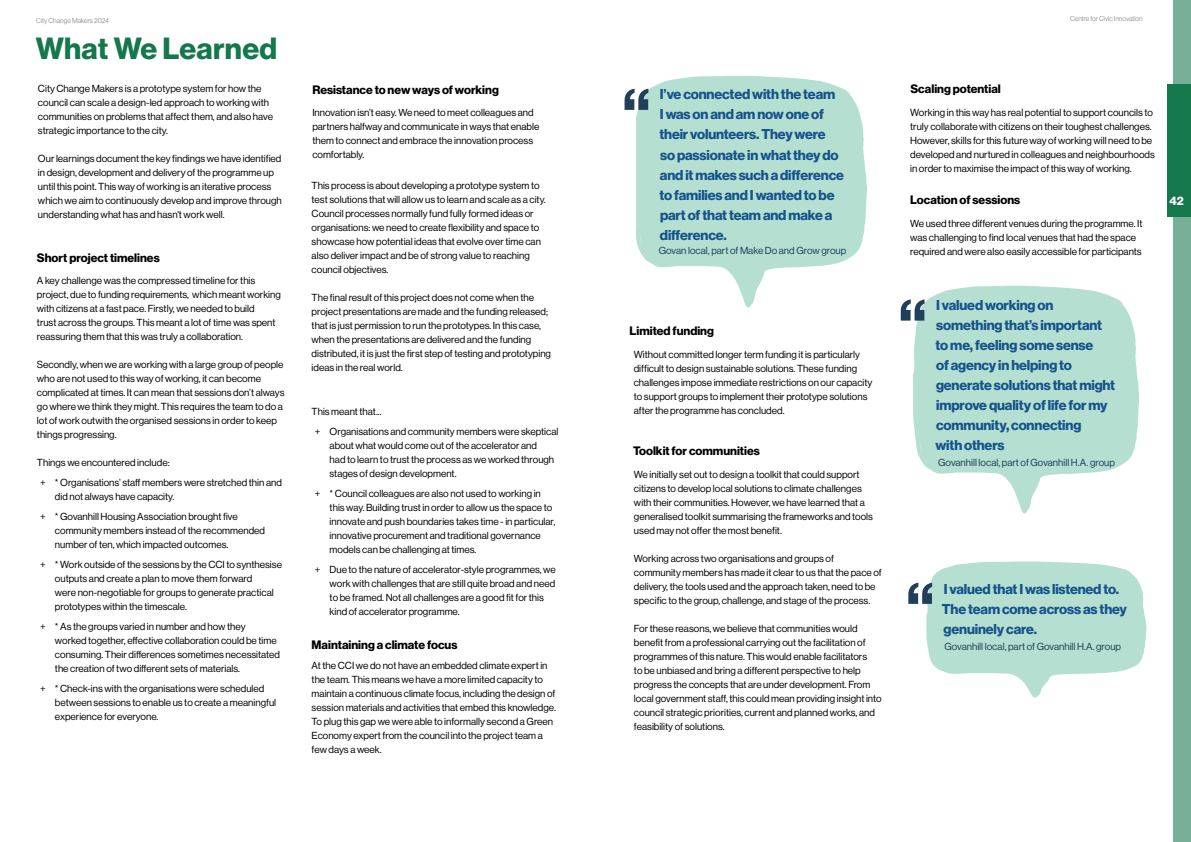
<style>
.page{position:relative;width:1191px;height:842px;background:#fff}
.page>*{position:absolute;margin:0;border:0;box-sizing:border-box;transform-origin:0 0}
.t1{font:30px "N Haas Grotesk DS Pro 75 Bd";letter-spacing:.01em;color:#15774c}
.t2{font:14px/20px "N Haas Grotesk DS Pro 75 Bd";letter-spacing:-.01em;color:#16538b}
.t3{font:12px "N Haas Grotesk DS Pro 75 Bd";color:#000}
.t4{font:12px "N Haas Grotesk DS Pro 75 Bd";color:#fff}
.t5{font:10px/14px "N Haas Grotesk DS Pro 55 Rg";color:#000}
.t6{font:10px "N Haas Grotesk DS Pro 55 Rg";color:#213e5b}
.t7{font:7px "N Haas Grotesk DS Pro 45 Lt";color:#808285}
</style>
<div class="page">
<div style="left:1173px;top:0;width:18px;height:842px;background:#78b097"></div>
<div style="left:1167px;top:84px;width:24px;height:132px;background:#15774c"></div>
<svg style="left:636px;top:76px;width:231px;height:232px;fill:#b4dfd1"></svg>
<svg style="left:624px;top:89px;width:24px;height:21px"></svg>
<svg style="left:913px;top:286px;width:226px;height:228px;fill:#b4dfd1"></svg>
<svg style="left:900px;top:299px;width:24px;height:22px"></svg>
<svg style="left:908px;top:561px;width:238px;height:137px"></svg>
<p class="t7" style="left:36px;top:17px;width:74px">City Change Makers 2024</p>
<p class="t7" style="left:1070px;top:15px;width:74px">Centre for Civic Innovation</p>
<h1 class="t1" style="left:36px;top:31px;width:243px">What We Learned</h1>
<p class="t5" style="left:38px;top:82px;width:237px">City Change Makers is a prototype system for how the council can scale a design-led approach to working with communities on problems that affect them, and also have strategic importance to the city.</p>
<p class="t5" style="left:38px;top:152px;width:245px">Our learnings document the key findings we have identified in design, development and delivery of the programme up until this point. This way of working is an iterative process which we aim to continuously develop and improve through understanding what has and hasn't work well.</p>
<p class="t3" style="left:37px;top:251px;width:124px">Short project timelines</p>
<p class="t5" style="left:37px;top:273px;width:245px">A key challenge was the compressed timeline for this project, due to funding requirements, which meant working with citizens at a fast pace. Firstly, we needed to build<br>trust across the groups. This meant a lot of time was spent reassuring them that this was truly a collaboration.</p>
<p class="t5" style="left:37px;top:357px;width:249px">Secondly, when we are working with a large group of people who are not used to this way of working, it can become complicated at times. It can mean that sessions don’t always go where we think they might. This requires the team to do a lot of work outwith the organised sessions in order to keep things progressing.</p>
<p class="t5" style="left:40px;top:452px;width:243px;line-height:20px;text-indent:-3px">Things we encountered include:<br>+ * Organisations’ staff members were stretched thin and</p>
<p class="t5" style="left:40px;top:486px;width:199px;line-height:20px;text-indent:15px">did not always have capacity.<br>+ * Govanhill Housing Association brought five</p>
<p class="t5" style="left:55px;top:523px;width:212px">community members instead of the recommended number of ten, which impacted outcomes.</p>
<p class="t5" style="left:55px;top:557px;width:228px;text-indent:-15px">+ * Work outside of the sessions by the CCI to synthesise outputs and create a plan to move them forward<br>were non-negotiable for groups to generate practical prototypes within the timescale.</p>
<p class="t5" style="left:55px;top:619px;width:227px;text-indent:-15px">+ * As the groups varied in number and how they<br>worked together, effective collaboration could be time consuming. Their differences sometimes necessitated the creation of two different sets of materials.</p>
<p class="t5" style="left:55px;top:681px;width:223px;text-indent:-15px">+ * Check-ins with the organisations were scheduled between sessions to enable us to create a meaningful experience for everyone.</p>
<p class="t3" style="left:312px;top:83px;width:188px">Resistance to new ways of working</p>
<p class="t5" style="left:312px;top:106px;width:228px">Innovation isn’t easy. We need to meet colleagues and partners halfway and communicate in ways that enable them to connect and embrace the innovation process comfortably.</p>
<p class="t5" style="left:312px;top:179px;width:236px">This process is about developing a prototype system to test solutions that will allow us to learn and scale as a city.<br>Council processes normally fund fully formed ideas or organisations: we need to create flexibility and space to showcase how potential ideas that evolve over time can also deliver impact and be of strong value to reaching council objectives.</p>
<p class="t5" style="left:312px;top:291px;width:241px">The final result of this project does not come when the project presentations are made and the funding released; that is just permission to run the prototypes. In this case, when the presentations are delivered and the funding distributed, it is just the first step of testing and prototyping ideas in the real world.</p>
<p class="t5" style="left:315px;top:401px;width:245px;line-height:20px;text-indent:-3px">This meant that...<br>+ Organisations and community members were skeptical</p>
<p class="t5" style="left:330px;top:438px;width:226px">about what would come out of the accelerator and had to learn to trust the process as we worked through stages of design development.</p>
<p class="t5" style="left:330px;top:486px;width:227px;text-indent:-15px">+ * Council colleagues are also not used to working in this way. Building trust in order to allow us the space to innovate and push boundaries takes time - in particular, innovative procurement and traditional governance models can be challenging at times.</p>
<p class="t5" style="left:330px;top:562px;width:228px;text-indent:-15px">+ Due to the nature of accelerator-style programmes, we work with challenges that are still quite broad and need to be framed. Not all challenges are a good fit for this kind of accelerator programme.</p>
<p class="t3" style="left:312px;top:638px;width:147px">Maintaining a climate focus</p>
<p class="t5" style="left:312px;top:658px;width:246px">At the CCI we do not have an embedded climate expert in the team. This means we have a more limited capacity to maintain a continuous climate focus, including the design of session materials and activities that embed this knowledge.<br>To plug this gap we were able to informally second a Green Economy expert from the council into the project team a few days a week.</p>
<h2 class="t2" style="left:659px;top:85px;width:186px">I’ve connected with the team<br>I was on and am now one of their volunteers. They were so passionate in what they do and it makes such a difference to families and I wanted to be part of that team and make a difference.</h2>
<p class="t6" style="left:659px;top:245px;width:189px">Govan local, part of Make Do and Grow group</p>
<p class="t3" style="left:629px;top:323px;width:86px">Limited funding</p>
<p class="t5" style="left:634px;top:347px;width:240px">Without committed longer term funding it is particularly difficult to design sustainable solutions. These funding challenges impose immediate restrictions on our capacity to support groups to implement their prototype solutions after the programme has concluded.</p>
<p class="t3" style="left:633px;top:444px;width:128px">Toolkit for communities</p>
<p class="t5" style="left:634px;top:467px;width:240px">We initially set out to design a toolkit that could support citizens to develop local solutions to climate challenges with their communities. However, we have learned that a generalised toolkit summarising the frameworks and tools used may not offer the most benefit.</p>
<p class="t5" style="left:634px;top:551px;width:249px">Working across two organisations and groups of community members has made it clear to us that the pace of delivery, the tools used and the approach taken, need to be specific to the group, challenge, and stage of the process.</p>
<p class="t5" style="left:634px;top:621px;width:249px">For these reasons, we believe that communities would benefit from a professional carrying out the facilitation of programmes of this nature. This would enable facilitators<br>to be unbiased and bring a different perspective to help progress the concepts that are under development. From local government staff, this could mean providing insight into council strategic priorities, current and planned works, and feasibility of solutions.</p>
<p class="t3" style="left:910px;top:82px;width:92px">Scaling potential</p>
<p class="t5" style="left:910px;top:106px;width:246px">Working in this way has real potential to support councils to truly collaborate with citizens on their toughest challenges.<br>However, skills for this future way of working will need to be developed and nurtured in colleagues and neighbourhoods in order to maximise the impact of this way of working.</p>
<p class="t3" style="left:910px;top:193px;width:112px">Location of sessions</p>
<p class="t5" style="left:910px;top:216px;width:234px">We used three different venues during the programme. It was challenging to find local venues that had the space required and were also easily accessible for participants</p>
<h2 class="t2" style="left:935px;top:295px;width:181px">I valued working on something that’s important to me, feeling some sense<br>of agency in helping to generate solutions that might improve quality of life for my community, connecting<br>with others</h2>
<p class="t6" style="left:938px;top:456px;width:178px">Govanhill local, part of Govanhill H.A. group</p>
<h2 class="t2" style="left:942px;top:579px;width:187px">I valued that I was listened to.<br>The team come across as they genuinely care.</h2>
<p class="t6" style="left:944px;top:641px;width:178px">Govanhill local, part of Govanhill H.A. group</p>
<p class="t4" style="left:1169px;top:194px;width:16px">42</p>
</div>
